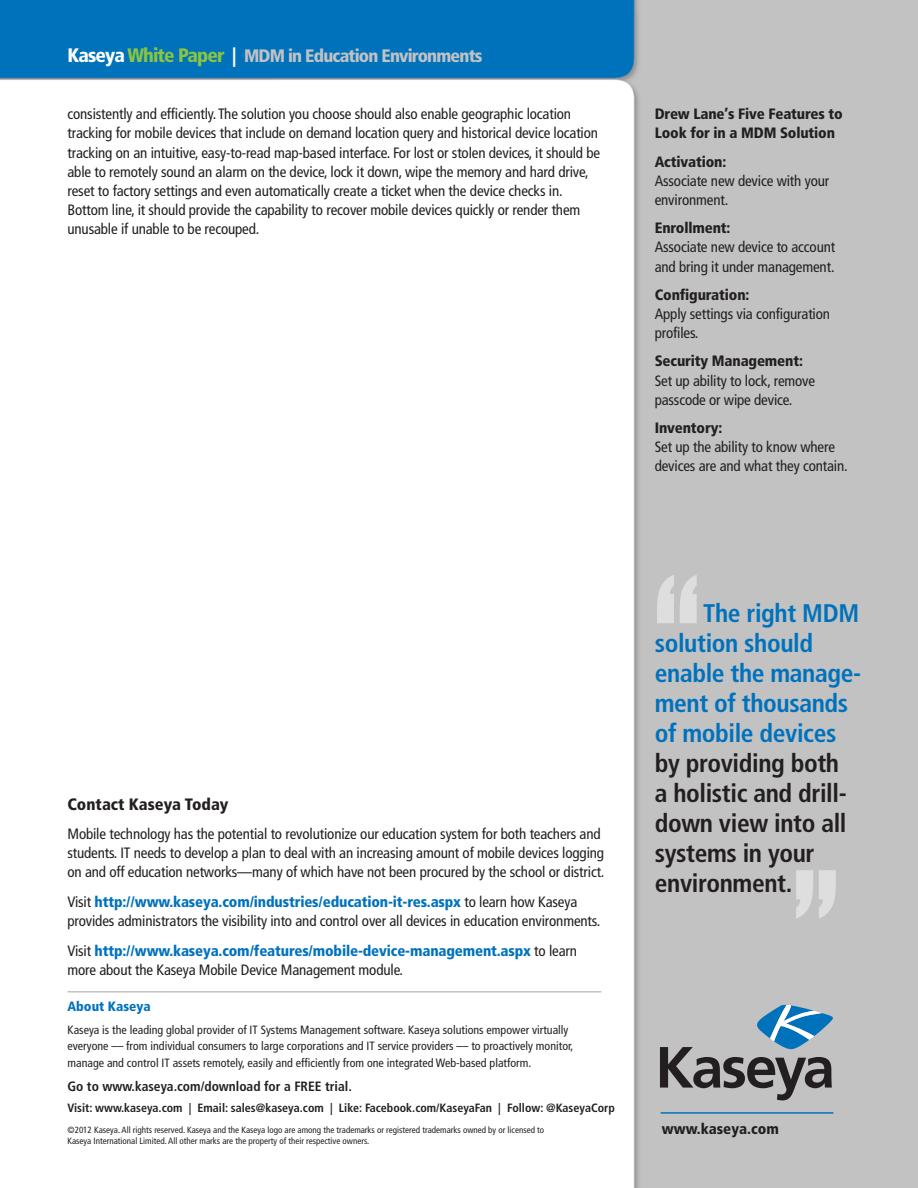
<style>
.page{position:relative;width:918px;height:1188px;background:#fff}
.page>*{position:absolute;margin:0;border:0;box-sizing:border-box;transform-origin:0 0}
.t1{font:189px "Impact";color:#dedede;scale:.68 1}
.t2{font:700 condensed 25.5px/30px "Frutiger";letter-spacing:-.015em;color:#231f20}
.t3{font:700 condensed 25.5px/30px "Frutiger";letter-spacing:-.015em;color:#0072bc}
.t4{font:900 condensed 18px "Frutiger";letter-spacing:-.045em;color:#c2c2c3}
.t5{font:900 condensed 16.5px "Frutiger";color:#231f20}
.t6{font:condensed 15px/19.2px "Frutiger";letter-spacing:-.01em;color:#231f20}
.t7{font:900 condensed 15px/19.2px "Frutiger";letter-spacing:-.01em;color:#231f20}
.t8{font:900 condensed 15px/19.2px "Frutiger";letter-spacing:-.01em;color:#0072bc}
.t9{font:700 condensed 13.5px "Frutiger";color:#231f20}
.t10{font:900 condensed 13.5px "Frutiger";color:#0072bc}
.t11{font:condensed 12px/16.5px "Frutiger";color:#231f20}
.t12{font:700 condensed 12px "Frutiger";color:#231f20}
.t13{font:condensed 9px/10.8px "Frutiger";color:#231f20}
.s1{font-size:19.5px;color:#fff}
.s2{font-size:19.5px;color:#89c53f}
.s3{font-weight:900;color:#0072bc}
.s4{font-weight:400;color:#231f20}
</style>
<div class="page">
<img style="left:0;top:0;width:918px;height:1188px">
<hr style="left:67px;top:991px;width:534px;height:2px;background:#c2c2c3">
<hr style="left:661px;top:1112px;width:172px;height:2px;background:#0072bc">
<svg style="left:660px;top:1005px;width:173px;height:95px;background:#909ba3"></svg>
<p class="t4" style="left:68px;top:49px;width:417px"><span class="s1">Kaseya</span> <span class="s2">White Paper</span> <span class="s1">|</span> MDM in Education Environments</p>
<p class="t6" style="left:68px;top:106px;width:534px">consistently and efficiently. The solution you choose should also enable geographic location tracking for mobile devices that include on demand location query and historical device location tracking on an intuitive, easy-to-read map-based interface. For lost or stolen devices, it should be able to remotely sound an alarm on the device, lock it down, wipe the memory and hard drive, reset to factory settings and even automatically create a ticket when the device checks in.<br>Bottom line, it should provide the capability to recover mobile devices quickly or render them unusable if unable to be recouped.</p>
<p class="t5" style="left:68px;top:798px;width:162px">Contact Kaseya Today</p>
<p class="t6" style="left:67px;top:825px;width:539px">Mobile technology has the potential to revolutionize our education system for both teachers and students. IT needs to develop a plan to deal with an increasing amount of mobile devices logging on and off education networks—many of which have not been procured by the school or district.</p>
<p class="t6" style="left:67px;top:893px;width:534px">Visit <span class="s3">http://www.kaseya.com/industries/education-it-res.aspx</span> to learn how Kaseya provides administrators the visibility into and control over all devices in education environments.</p>
<p class="t8" style="left:67px;top:942px;width:511px"><span class="s4">Visit</span> http://www.kaseya.com/features/mobile-device-management.aspx <span class="s4">to learn more about the Kaseya Mobile Device Management module.</span></p>
<p class="t7" style="left:655px;top:106px;width:189px">Drew Lane’s Five Features to<br>Look for in a MDM Solution</p>
<p class="t7" style="left:655px;top:153px;width:73px">Activation:</p>
<p class="t6" style="left:655px;top:172px;width:176px">Associate new device with your environment.</p>
<p class="t7" style="left:655px;top:220px;width:77px">Enrollment:</p>
<p class="t6" style="left:655px;top:239px;width:182px">Associate new device to account and bring it under management.</p>
<p class="t7" style="left:655px;top:286px;width:96px">Configuration:</p>
<p class="t6" style="left:655px;top:305px;width:177px">Apply settings via configuration profiles.</p>
<p class="t7" style="left:655px;top:353px;width:150px">Security Management:</p>
<p class="t6" style="left:655px;top:372px;width:162px">Set up ability to lock, remove passcode or wipe device.</p>
<p class="t7" style="left:655px;top:419px;width:69px">Inventory:</p>
<p class="t6" style="left:655px;top:439px;width:195px">Set up the ability to know where devices are and what they contain.</p>
<h1 class="t1" style="left:655px;top:534px;width:67px">“</h1>
<h2 class="t3" style="left:655px;top:600px;width:208px;text-indent:48px">The right MDM solution should enable the manage&shy;ment of thousands of mobile devices</h2>
<h2 class="t2" style="left:655px;top:750px;width:193px">by providing both a holistic and drill&shy;down view into all systems in your environment.</h2>
<h1 class="t1" style="left:794px;top:829px;width:67px">”</h1>
<p class="t10" style="left:68px;top:1001px;width:85px">About Kaseya</p>
<p class="t11" style="left:67px;top:1022px;width:508px">Kaseya is the leading global provider of IT Systems Management software. Kaseya solutions empower virtually everyone –– from individual consumers to large corporations and IT service providers –– to proactively monitor, manage and control IT assets remotely, easily and efficiently from one integrated Web-based platform.</p>
<p class="t9" style="left:68px;top:1081px;width:286px">Go to www.kaseya.com/download for a FREE trial.</p>
<p class="t12" style="left:68px;top:1103px;width:549px">Visit: www.kaseya.com | Email: sales@kaseya.com | Like: Facebook.com/KaseyaFan | Follow: @KaseyaCorp</p>
<p class="t13" style="left:68px;top:1125px;width:478px">©2012 Kaseya. All rights reserved. Kaseya and the Kaseya logo are among the trademarks or registered trademarks owned by or licensed to<br>Kaseya International Limited. All other marks are the property of their respective owners.</p>
<p class="t7" style="left:662px;top:1120px;width:118px">www.kaseya.com</p>
</div>
